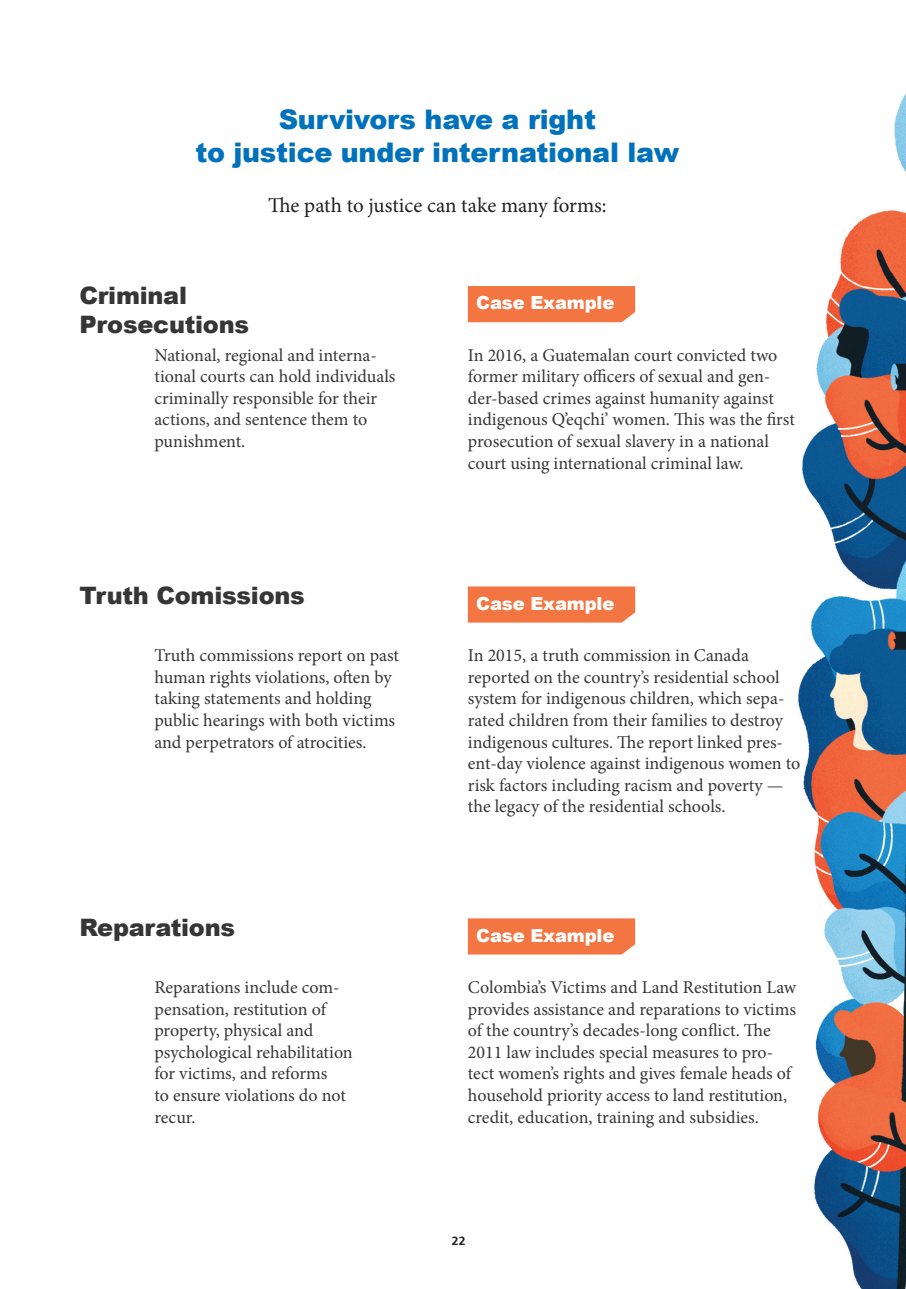
<style>
.page{position:relative;width:906px;height:1289px;background:#fff}
.page>*{position:absolute;margin:0;border:0;box-sizing:border-box;transform-origin:0 0}
.Paragraph_Style_1{font:900 27px "Arial";letter-spacing:-.01em;color:#0072bc}
.Paragraph_Style_1-2{font:900 24px "Arial";letter-spacing:-.01em;color:#353635}
.t1{font:21px "Minion Pro";letter-spacing:-.005em;color:#231f20}
.t2{font:18px/21.6px "Minion Pro";color:#353635}
.t3{font:900 18px "Arial";letter-spacing:-.01em;color:#fff}
.t4{font:700 12px "Frutiger LTCYR";color:#231f20}
</style>
<div class="page">
<img style="left:798px;top:93px;width:108px;height:1195px">
<div style="left:468px;top:286px;width:167px;height:36px;background:#f37542"></div>
<div style="left:468px;top:586px;width:167px;height:36px;background:#f37542"></div>
<div style="left:468px;top:918px;width:167px;height:36px;background:#f37542"></div>
<p class="Paragraph_Style_1" style="left:279px;top:100px;width:319px">Survivors have a right</p>
<p class="Paragraph_Style_1" style="left:195px;top:132px;width:485px">to justice under international law</p>
<p class="t1" style="left:268px;top:191px;width:340px">The path to justice can take many forms:</p>
<p class="Paragraph_Style_1-2" style="left:79px;top:278px;width:109px">Criminal</p>
<p class="Paragraph_Style_1-2" style="left:79px;top:307px;width:171px">Prosecutions</p>
<p class="t2" style="left:154px;top:344px;width:243px">National, regional and interna&shy;tional courts can hold individuals criminally responsible for their actions, and sentence them to punishment.</p>
<p class="Paragraph_Style_1-2" style="left:79px;top:578px;width:227px">Truth Comissions</p>
<p class="t2" style="left:154px;top:644px;width:246px">Truth commissions report on past human rights violations, often by taking statements and holding public hearings with both victims and perpetrators of atrocities.</p>
<p class="Paragraph_Style_1-2" style="left:79px;top:910px;width:157px">Reparations</p>
<p class="t2" style="left:154px;top:976px;width:200px">Reparations include com&shy;pensation, restitution of property, physical and psychological rehabilitation for victims, and reforms<br>to ensure violations do not recur.</p>
<p class="t3" style="left:476px;top:290px;width:140px">Case Example</p>
<p class="t2" style="left:468px;top:344px;width:328px">In 2016, a Guatemalan court convicted two former military officers of sexual and gen&shy;der-based crimes against humanity against indigenous Q’eqchi’ women. This was the first prosecution of sexual slavery in a national court using international criminal law.</p>
<p class="t3" style="left:476px;top:590px;width:140px">Case Example</p>
<p class="t2" style="left:468px;top:644px;width:334px">In 2015, a truth commission in Canada reported on the country’s residential school system for indigenous children, which sepa&shy;rated children from their families to destroy indigenous cultures. The report linked pres&shy;ent-day violence against indigenous women to risk factors including racism and poverty — the legacy of the residential schools.</p>
<p class="t3" style="left:476px;top:922px;width:140px">Case Example</p>
<p class="t2" style="left:468px;top:976px;width:330px">Colombia’s Victims and Land Restitution Law provides assistance and reparations to victims of the country’s decades-long conflict. The 2011 law includes special measures to pro&shy;tect women’s rights and gives female heads of household priority access to land restitution, credit, education, training and subsidies.</p>
<p class="t4" style="left:452px;top:1234px;width:15px">22</p>
</div>
